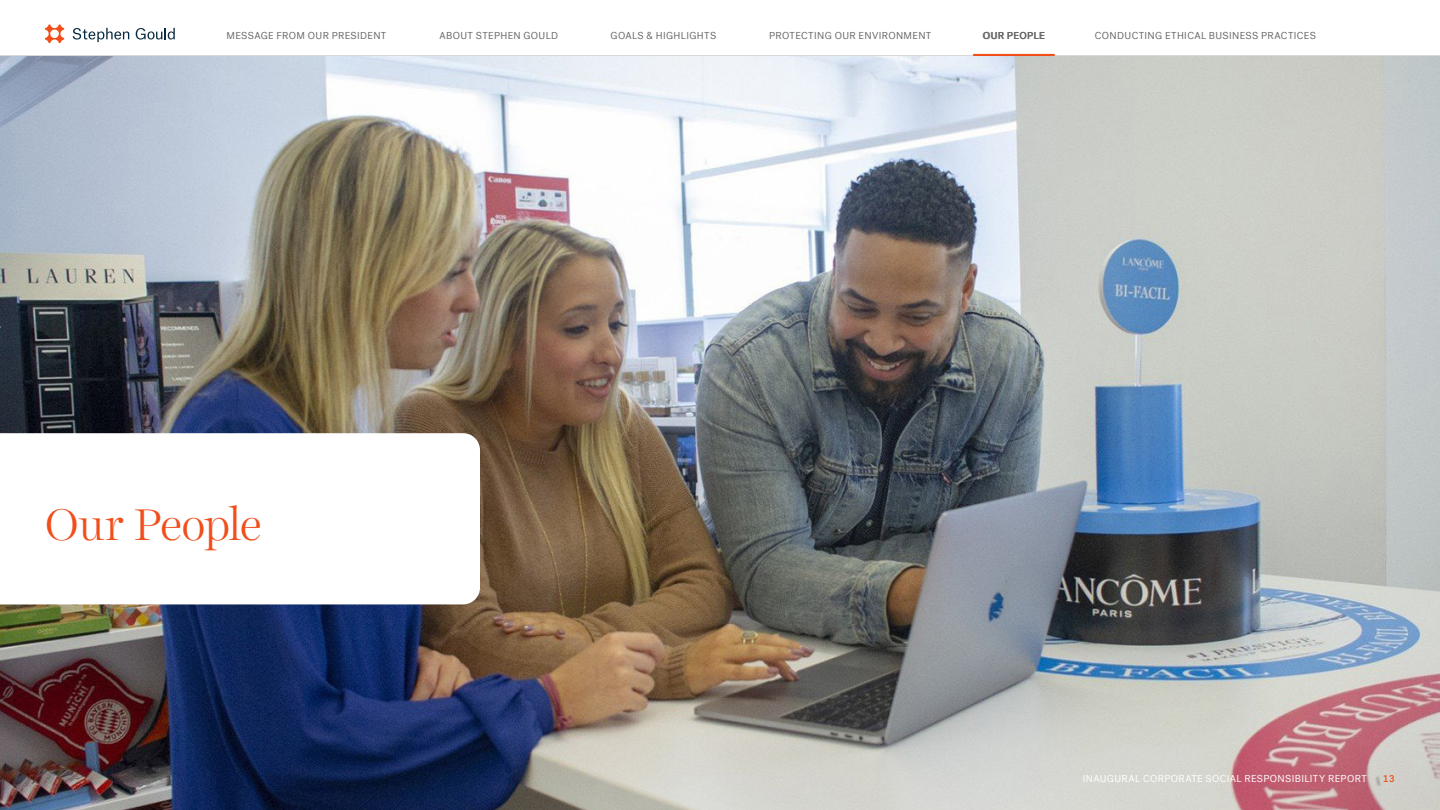
<style>
.page{position:relative;width:1440px;height:810px;background:#fff}
.page>*{position:absolute;margin:0;border:0;box-sizing:border-box;transform-origin:0 0}
.Divider_Page_Heading{font:300 45px "Harriet Display";letter-spacing:-.005em;color:#f14e1b}
.t1{font:10px "Post Grotesk";letter-spacing:.035em;color:#676767}
.t2{font:10px "Post Grotesk";letter-spacing:.035em;color:#fff}
.t3{font:500 10px "Post Grotesk";letter-spacing:.035em;color:#676767}
.t4{font:500 10px "Post Grotesk";color:#f14e1b}
</style>
<div class="page">
<svg style="left:45px;top:24px;width:19px;height:19px"></svg>
<svg style="left:73px;top:28px;width:56px;height:14px"></svg>
<svg style="left:136px;top:28px;width:39px;height:12px"></svg>
<hr style="left:973px;top:54px;width:82px;height:2px;background:#f14e1b">
<img style="left:0;top:56px;width:1440px;height:754px">
<svg style="left:0;top:433px;width:480px;height:171px"></svg>
<p class="t1" style="left:226px;top:30px;width:161px">MESSAGE FROM OUR PRESIDENT</p>
<p class="t1" style="left:440px;top:30px;width:120px">ABOUT STEPHEN GOULD</p>
<p class="t1" style="left:611px;top:30px;width:107px">GOALS &amp; HIGHLIGHTS</p>
<p class="t1" style="left:769px;top:30px;width:164px">PROTECTING OUR ENVIRONMENT</p>
<p class="t3" style="left:983px;top:30px;width:64px">OUR PEOPLE</p>
<p class="t1" style="left:1095px;top:30px;width:222px">CONDUCTING ETHICAL BUSINESS PRACTICES</p>
<p class="Divider_Page_Heading" style="left:45px;top:493px;width:219px">Our People</p>
<p class="t2" style="left:1083px;top:773px;width:286px">INAUGURAL CORPORATE SOCIAL RESPONSIBILITY REPORT</p>
<p class="t4" style="left:1383px;top:772px;width:14px">13</p>
</div>
